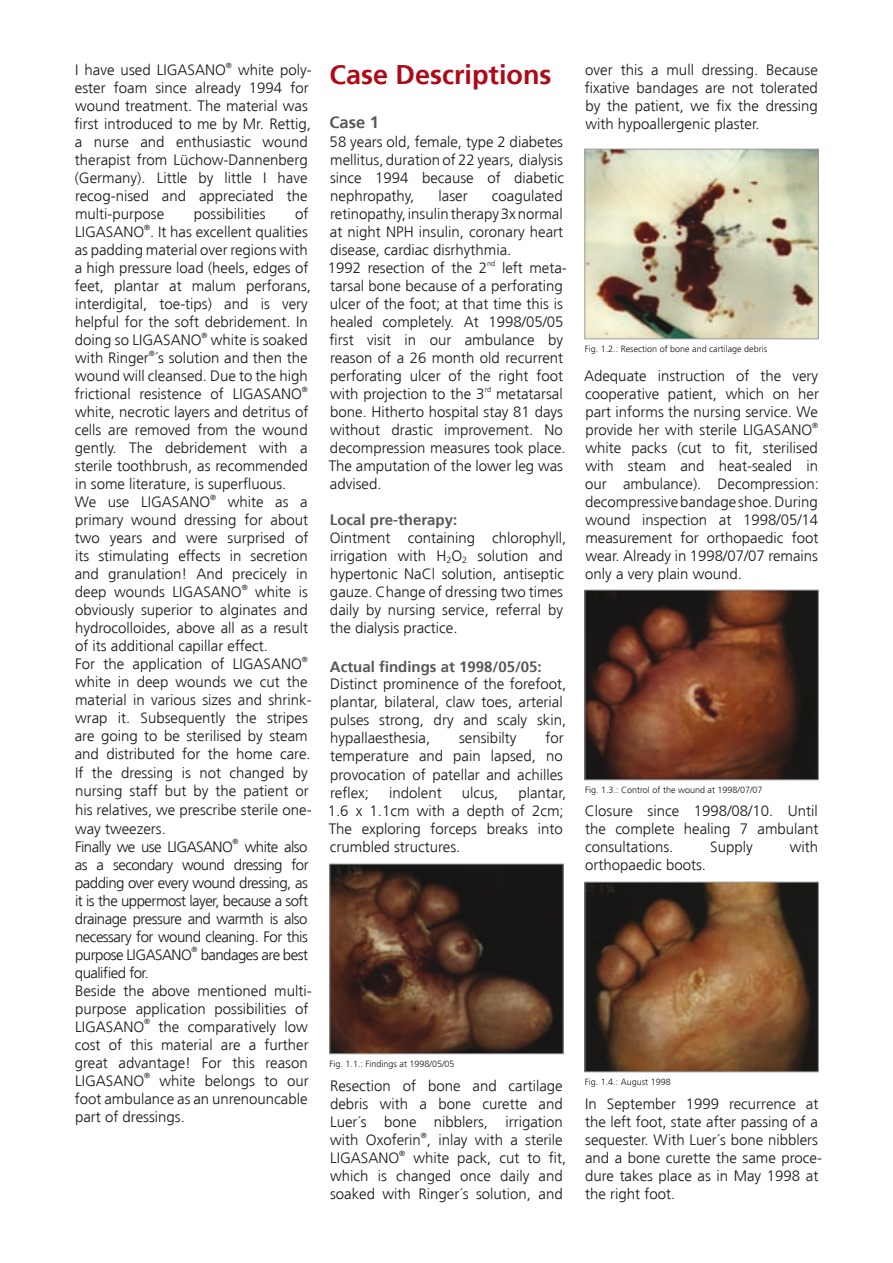
<style>
.page{position:relative;width:893px;height:1263px;background:#fff}
.page>*{position:absolute;margin:0;border:0;box-sizing:border-box;transform-origin:0 0}
.t1{font:700 27px "Frutiger";color:#af0917}
.t2{font:700 16.5px "Frutiger";color:#58585a}
.t3{font:300 15px/18px "Frutiger";color:#1a171c}
.t4{font:700 15px "Frutiger";color:#58585a}
.t5{font:300 15px "Frutiger";letter-spacing:-.035em;color:#1a171c}
.t6{font:300 9px "Frutiger";color:#1a171c}
.t7{font:300 7.5px "Frutiger";color:#1a171c}
</style>
<div class="page">
<img style="left:587px;top:884px;width:230px;height:186px">
<div style="left:585px;top:882px;width:234px;height:190px;border:1px solid #9d9ea0"></div>
<img style="left:332px;top:866px;width:229px;height:186px">
<img style="left:587px;top:151px;width:230px;height:186px">
<div style="left:585px;top:149px;width:234px;height:190px;border:1px solid #9d9ea0"></div>
<img style="left:587px;top:592px;width:230px;height:186px">
<div style="left:585px;top:590px;width:234px;height:190px;border:1px solid #9d9ea0"></div>
<p class="t3" style="left:75px;top:61px;width:152px">I have used LIGASANO</p>
<p class="t7" style="left:226px;top:61px;width:7px">®</p>
<p class="t3" style="left:74px;top:61px;width:239px;text-indent:164px">white poly&shy;ester foam since already 1994 for wound treatment. The material was first introduced to me by Mr. Rettig, a nurse and enthusiastic wound therapist from Lüchow-Dannenberg (Germany). Little by little I have recog-nised and appreciated the multi-purpose</p>
<p class="t3" style="left:75px;top:205px;width:235px;text-align:right">of<br>LIGASANO . It has excellent qualities</p>
<p class="t3" style="left:194px;top:205px;width:73px">possibilities</p>
<p class="t7" style="left:144px;top:223px;width:7px">®</p>
<p class="t3" style="left:75px;top:241px;width:238px">as padding material over regions with a high pressure load (heels, edges of feet, plantar at malum perforans, interdigital, toe-tips) and is very helpful for the soft debridement. In doing so LIGASANO</p>
<p class="t7" style="left:202px;top:331px;width:7px">®</p>
<p class="t3" style="left:75px;top:331px;width:234px;text-align:right">white is soaked<br>with Ringer ´s solution and then the</p>
<p class="t7" style="left:149px;top:349px;width:7px">®</p>
<p class="t3" style="left:75px;top:367px;width:234px">wound will cleansed. Due to the high frictional resistence of LIGASANO</p>
<p class="t7" style="left:302px;top:385px;width:7px">®</p>
<p class="t3" style="left:75px;top:403px;width:235px">white, necrotic layers and detritus of cells are removed from the wound gently. The debridement with a sterile toothbrush, as recommended in some literature, is superfluous.<br>We use LIGASANO</p>
<p class="t7" style="left:210px;top:493px;width:7px">®</p>
<p class="t3" style="left:75px;top:493px;width:235px;text-align:justify;text-indent:153px">white as a primary wound dressing for about two years and were surprised of its stimulating effects in secretion and granulation! And precicely in deep wounds LIGASANO</p>
<p class="t7" style="left:242px;top:583px;width:7px">®</p>
<p class="t3" style="left:75px;top:583px;width:235px;text-indent:180px">white is obviously superior to alginates and hydrocolloides, above all as a result of its additional capillar effect.<br>For the application of LIGASANO</p>
<p class="t7" style="left:302px;top:655px;width:7px">®</p>
<p class="t3" style="left:75px;top:673px;width:238px">white in deep wounds we cut the material in various sizes and shrink&shy;wrap it. Subsequently the stripes are going to be sterilised by steam and distributed for the home care.<br>If the dressing is not changed by nursing staff but by the patient or his relatives, we prescribe sterile one&shy;way tweezers.<br>Finally we use LIGASANO</p>
<p class="t7" style="left:232px;top:837px;width:7px">®</p>
<p class="t3" style="left:75px;top:837px;width:235px;text-align:justify;text-indent:170px">white also as a secondary wound dressing for padding over every wound dressing, as it is the uppermost layer, because a soft drainage pressure and warmth is also necessary for wound cleaning. For this purpose LIGASANO</p>
<p class="t7" style="left:191px;top:945px;width:8px">®</p>
<p class="t5" style="left:201px;top:946px;width:109px">bandages are best</p>
<p class="t3" style="left:75px;top:963px;width:238px">qualified for.<br>Beside the above mentioned multi&shy;purpose application possibilities of<br>LIGASANO</p>
<p class="t7" style="left:144px;top:1017px;width:7px">®</p>
<p class="t3" style="left:75px;top:1017px;width:236px;text-align:justify;text-indent:84px">the comparatively low cost of this material are a further great advantage! For this reason LIGASANO</p>
<p class="t7" style="left:144px;top:1071px;width:7px">®</p>
<p class="t3" style="left:75px;top:1071px;width:235px;text-align:justify;text-indent:85px">white belongs to our foot ambulance as an unrenouncable part of dressings.</p>
<h1 class="t1" style="left:330px;top:59px;width:223px">Case Descriptions</h1>
<p class="t2" style="left:330px;top:112px;width:51px">Case 1</p>
<p class="t3" style="left:330px;top:133px;width:236px;text-align:justify">58 years old, female, type 2 diabetes mellitus, duration of 22 years, dialysis since 1994 because of diabetic nephropathy,</p>
<p class="t3" style="left:328px;top:187px;width:237px;text-indent:164px">coagulated retinopathy, insulin therapy 3x normal at night NPH insulin, coronary heart disease, cardiac disrhythmia.<br>1992 resection of the 2</p>
<p class="t3" style="left:439px;top:187px;width:31px">laser</p>
<p class="t7" style="left:487px;top:259px;width:10px">nd</p>
<p class="t3" style="left:330px;top:259px;width:239px;text-indent:172px">left meta&shy;tarsal bone because of a perforating ulcer of the foot; at that time this is healed completely. At 1998/05/05 first visit in our ambulance by reason of a 26 month old recurrent perforating ulcer of the right foot with projection to the 3</p>
<p class="t7" style="left:485px;top:385px;width:8px">rd</p>
<p class="t3" style="left:329px;top:385px;width:239px;text-indent:167px">metatarsal bone. Hitherto hospital stay 81 days without drastic improvement. No decompression measures took place.<br>The amputation of the lower leg was advised.</p>
<p class="t4" style="left:330px;top:511px;width:129px">Local pre-therapy:</p>
<p class="t3" style="left:330px;top:529px;width:238px">Ointment containing chlorophyll, irrigation with H<sub>2</sub>O<sub>2</sub> solution and hypertonic NaCl solution, antiseptic gauze. Change of dressing two times daily by nursing service, referral by the dialysis practice.</p>
<p class="t4" style="left:330px;top:658px;width:213px">Actual findings at 1998/05/05:</p>
<p class="t3" style="left:330px;top:675px;width:238px">Distinct prominence of the forefoot, plantar, bilateral, claw toes, arterial pulses strong, dry and scaly skin, hypallaesthesia,</p>
<p class="t3" style="left:330px;top:729px;width:235px;text-align:justify;text-indent:216px">for temperature and pain lapsed, no provocation of patellar and achilles reflex;</p>
<p class="t3" style="left:459px;top:729px;width:59px">sensibilty</p>
<p class="t3" style="left:328px;top:783px;width:240px;text-indent:191px">plantar,<br>1.6 x 1.1cm with a depth of 2cm;<br>The exploring forceps breaks into crumbled structures.</p>
<p class="t3" style="left:389px;top:783px;width:54px">indolent</p>
<p class="t3" style="left:462px;top:783px;width:38px">ulcus,</p>
<p class="t6" style="left:330px;top:1059px;width:127px">Fig. 1.1.: Findings at 1998/05/05</p>
<p class="t3" style="left:330px;top:1077px;width:234px;text-align:justify">Resection of bone and cartilage debris with a bone curette and Luer´s bone nibblers, irrigation with Oxoferin , inlay with a sterile</p>
<p class="t7" style="left:421px;top:1131px;width:7px">®</p>
<p class="t3" style="left:330px;top:1149px;width:71px">LIGASANO</p>
<p class="t7" style="left:399px;top:1149px;width:7px">®</p>
<p class="t3" style="left:330px;top:1149px;width:238px;text-indent:83px">white pack, cut to fit, which is changed once daily and soaked with Ringer´s solution, and</p>
<p class="t3" style="left:585px;top:61px;width:235px;text-align:justify">over this a mull dressing. Because fixative bandages are not tolerated by the patient, we fix the dressing with hypoallergenic plaster.</p>
<p class="t6" style="left:585px;top:344px;width:184px">Fig. 1.2.: Resection of bone and cartilage debris</p>
<p class="t3" style="left:584px;top:367px;width:236px;text-align:justify">Adequate instruction of the very cooperative patient, which on her part informs the nursing service. We provide her with sterile LIGASANO</p>
<p class="t7" style="left:812px;top:421px;width:7px">®</p>
<p class="t3" style="left:585px;top:439px;width:235px;text-align:justify">white packs (cut to fit, sterilised with steam and heat-sealed in our ambulance). Decompression: decompressive bandage shoe. During wound inspection at 1998/05/14 measurement for orthopaedic foot wear. Already in 1998/07/07 remains only a very plain wound.</p>
<p class="t6" style="left:585px;top:785px;width:179px">Fig. 1.3.: Control of the wound at 1998/07/07</p>
<p class="t3" style="left:585px;top:802px;width:235px;text-align:justify">Closure since 1998/08/10. Until the complete healing 7 ambulant consultations.</p>
<p class="t3" style="left:710px;top:838px;width:44px">Supply</p>
<p class="t3" style="left:790px;top:838px;width:30px">with</p>
<p class="t3" style="left:585px;top:856px;width:122px">orthopaedic boots.</p>
<p class="t6" style="left:585px;top:1077px;width:88px">Fig. 1.4.: August 1998</p>
<p class="t3" style="left:585px;top:1095px;width:238px">In September 1999 recurrence at the left foot, state after passing of a sequester. With Luer´s bone nibblers and a bone curette the same proce&shy;dure takes place as in May 1998 at the right foot.</p>
</div>
